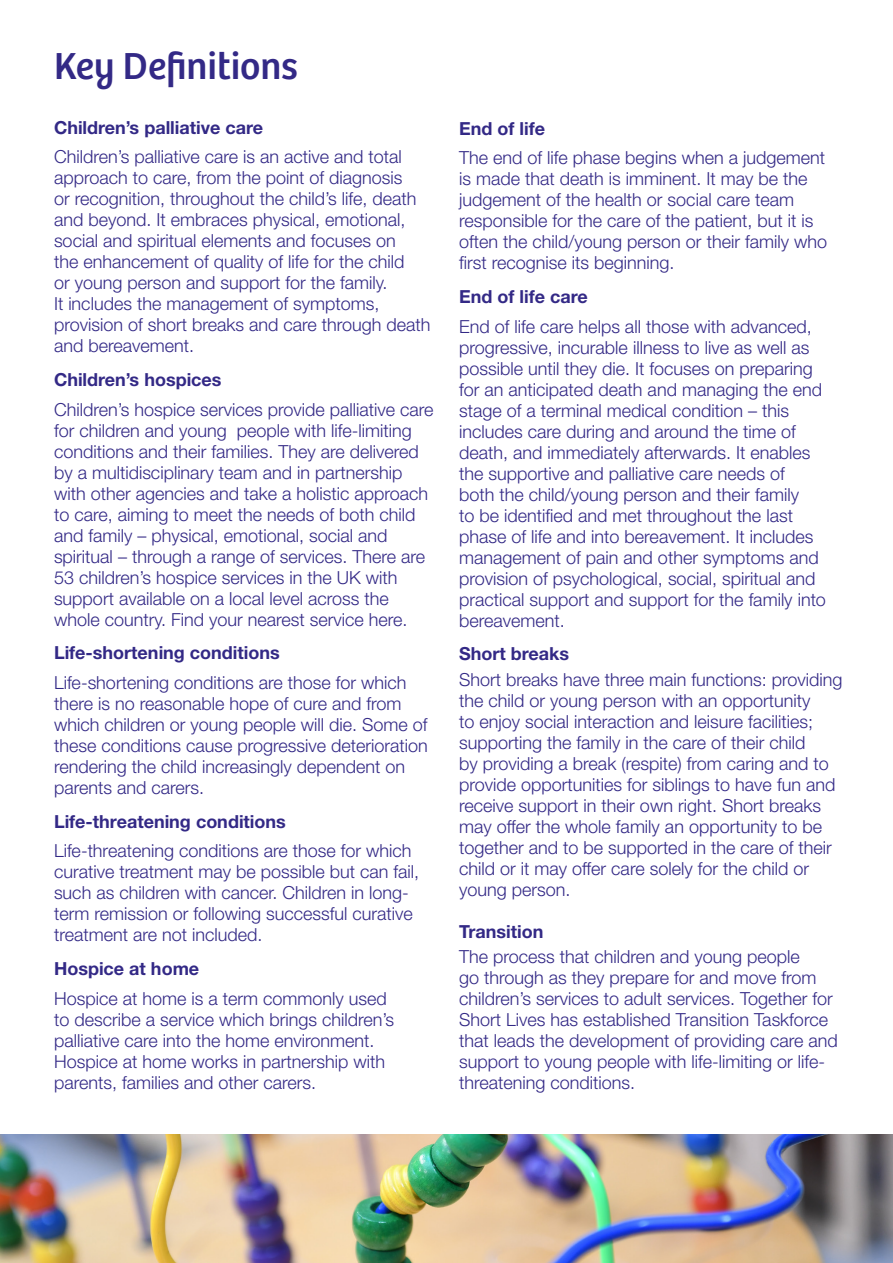
<style>
.page{position:relative;width:893px;height:1263px;background:#fff}
.page>*{position:absolute;margin:0;border:0;box-sizing:border-box;transform-origin:0 0}
.Text{font:39px "Bree";color:#332986}
.Key_Def_Text{font:300 18px/21px "Helvetica Neue LT Std";color:#332986}
.Paragraph_Style_1{font:300 18px/21px "Helvetica Neue LT Std";color:#332986}
.Text-2{font:300 18px/21px "Helvetica Neue LT Std";color:#332986}
.Key_Def_Title{font:700 18px "Helvetica Neue LT Std";color:#332986}
.Text-3{font:700 18px "Helvetica Neue LT Std";color:#332986}
</style>
<div class="page">
<img style="left:0;top:1134px;width:893px;height:129px">
<p class="Text" style="left:54px;top:43px;width:245px">Key Definitions</p>
<p class="Key_Def_Title" style="left:54px;top:116px;width:211px">Children’s palliative care</p>
<p class="Key_Def_Text" style="left:54px;top:146px;width:378px">Children’s palliative care is an active and total approach to care, from the point of diagnosis<br>or recognition, throughout the child’s life, death and beyond. It embraces physical, emotional, social and spiritual elements and focuses on<br>the enhancement of quality of life for the child<br>or young person and support for the family.<br>It includes the management of symptoms, provision of short breaks and care through death and bereavement.</p>
<p class="Key_Def_Title" style="left:54px;top:369px;width:169px">Children’s hospices</p>
<p class="Key_Def_Text" style="left:54px;top:398px;width:381px">Children’s hospice services provide palliative care for children and young people with life-limiting conditions and their families. They are delivered by a multidisciplinary team and in partnership with other agencies and take a holistic approach to care, aiming to meet the needs of both child and family – physical, emotional, social and spiritual – through a range of services. There are 53 children’s hospice services in the UK with support available on a local level across the whole country. Find your nearest service here.</p>
<p class="Key_Def_Title" style="left:54px;top:642px;width:227px">Life-shortening conditions</p>
<p class="Key_Def_Text" style="left:54px;top:672px;width:375px">Life-shortening conditions are those for which there is no reasonable hope of cure and from which children or young people will die. Some of these conditions cause progressive deterioration rendering the child increasingly dependent on parents and carers.</p>
<p class="Key_Def_Title" style="left:54px;top:810px;width:233px">Life-threatening conditions</p>
<p class="Key_Def_Text" style="left:54px;top:840px;width:367px">Life-threatening conditions are those for which curative treatment may be possible but can fail, such as children with cancer. Children in long&shy;term remission or following successful curative treatment are not included.</p>
<p class="Key_Def_Title" style="left:54px;top:957px;width:147px">Hospice at home</p>
<p class="Key_Def_Text" style="left:54px;top:987px;width:342px">Hospice at home is a term commonly used to describe a service which brings children’s palliative care into the home environment.<br>Hospice at home works in partnership with parents, families and other carers.</p>
<p class="Key_Def_Title" style="left:459px;top:117px;width:87px">End of life</p>
<p class="Key_Def_Text" style="left:459px;top:147px;width:369px">The end of life phase begins when a judgement is made that death is imminent. It may be the judgement of the health or social care team responsible for the care of the patient, but it is often the child/young person or their family who first recognise its beginning.</p>
<p class="Key_Def_Title" style="left:459px;top:286px;width:130px">End of life care</p>
<p class="Key_Def_Text" style="left:459px;top:315px;width:368px">End of life care helps all those with advanced, progressive, incurable illness to live as well as possible until they die. It focuses on preparing for an anticipated death and managing the end stage of a terminal medical condition – this includes care during and around the time of death, and immediately afterwards. It enables the supportive and palliative care needs of<br>both the child/young person and their family<br>to be identified and met throughout the last phase of life and into bereavement. It includes management of pain and other symptoms and provision of psychological, social, spiritual and practical support and support for the family into bereavement.</p>
<p class="Text-3" style="left:459px;top:643px;width:112px">Short breaks</p>
<p class="Paragraph_Style_1" style="left:459px;top:668px;width:385px">Short breaks have three main functions: providing the child or young person with an opportunity<br>to enjoy social interaction and leisure facilities; supporting the family in the care of their child<br>by providing a break (respite) from caring and to provide opportunities for siblings to have fun and receive support in their own right. Short breaks may offer the whole family an opportunity to be together and to be supported in the care of their child or it may offer care solely for the child or young person.</p>
<p class="Text-3" style="left:459px;top:920px;width:86px">Transition</p>
<p class="Text-2" style="left:459px;top:946px;width:380px">The process that children and young people<br>go through as they prepare for and move from children’s services to adult services. Together for Short Lives has established Transition Taskforce that leads the development of providing care and support to young people with life-limiting or life&shy;threatening conditions.</p>
</div>
